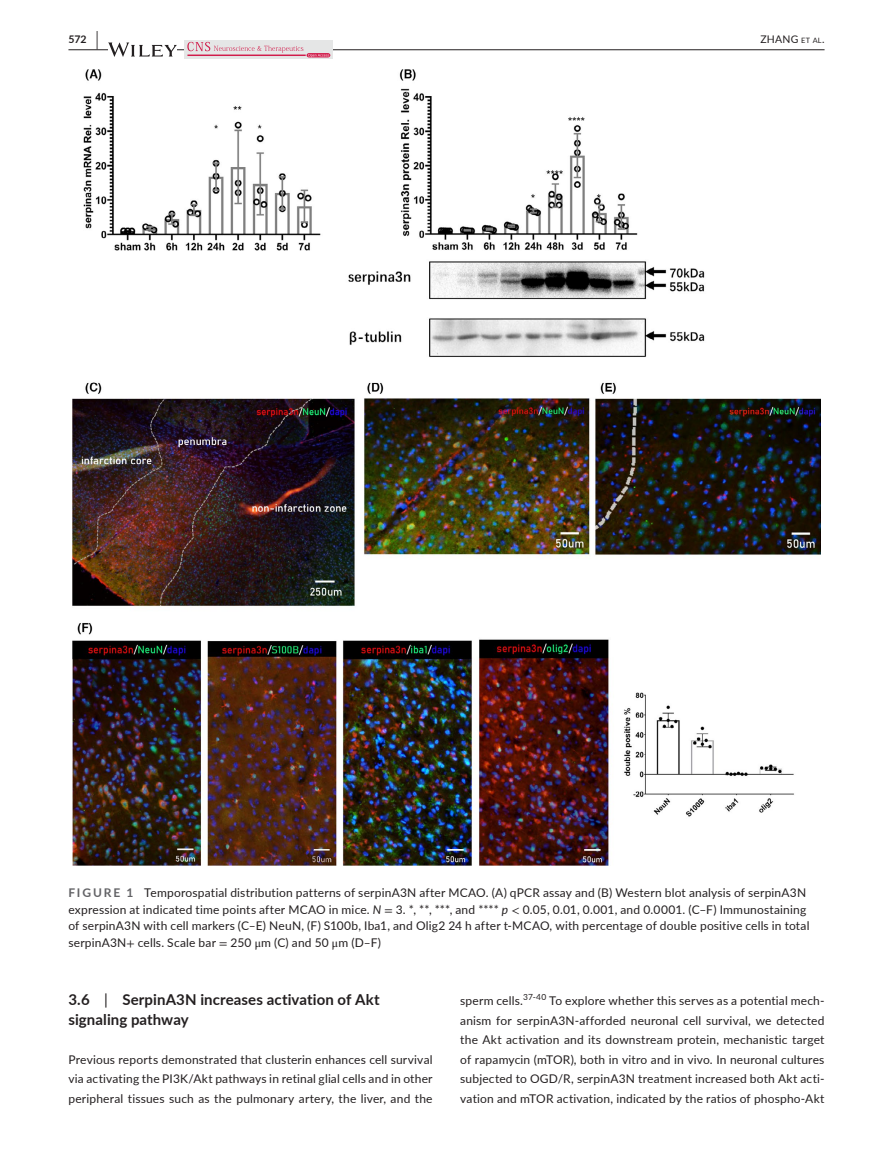
<style>
.page{position:relative;width:893px;height:1174px;background:#fff}
.page>*{position:absolute;margin:0;border:0;box-sizing:border-box;transform-origin:0 0}
.t1{font:700 15px/19.5px "Lato";letter-spacing:.005em;color:#231f20}
.t2{font:12px/19.5px "Lato";letter-spacing:.015em;color:#231f20;text-align:justify}
.t3{font:10.5px "Lato";letter-spacing:.02em;color:#231f20}
.t4{font:700 10.5px "Lato";color:#231f20}
.s1{font-size:19.5px}
.s2{font-size:7.35px}
.s3{font-weight:700;color:#636366}
.s4{font-style:italic}
.s5{font-family:"STIX"}
.s6{font-weight:400}
</style>
<div class="page">
<hr style="left:68px;top:49px;width:756px;height:1px;background:#231f20">
<svg style="left:108px;top:42px;width:69px;height:15px"></svg>
<div style="left:185px;top:40px;width:148px;height:19px;background:#e5e6e6"></div>
<hr style="left:307px;top:53px;width:23px;height:4px;background:#d32955;border-radius:2px">
<svg style="left:187px;top:42px;width:142px;height:15px"></svg>
<img style="left:72px;top:69px;width:749px;height:796px">
<p class="t4" style="left:68px;top:31px;width:31px">572 <span class="s1">|</span></p>
<p class="t3" style="left:761px;top:31px;width:65px">ZHANG <span class="s2">et al</span>.</p>
<p class="t2" style="left:68px;top:884px;width:743px;line-height:16.5px;text-align:left"><span class="s3">FIGURE 1</span> Temporospatial distribution patterns of serpinA3N after MCAO. (A) qPCR assay and (B) Western blot analysis of serpinA3N expression at indicated time points after MCAO in mice. <span class="s4">N</span> <span class="s5">=</span> 3. *, **, ***, and **** <span class="s4">p</span> <span class="s5">&lt;</span> 0.05, 0.01, 0.001, and 0.0001. (C–F) Immunostaining of serpinA3N with cell markers (C–E) NeuN, (F) S100b, Iba1, and Olig2 24 h after t-MCAO, with percentage of double positive cells in total serpinA3N<span class="s5">+</span> cells. Scale bar <span class="s5">=</span> 250 <span class="s5">μ</span>m (C) and 50 <span class="s5">μ</span>m (D–F)</p>
<p class="t1" style="left:68px;top:989px;width:313px">3.6 <span class="s6">|</span> SerpinA3N increases activation of Akt signaling pathway</p>
<p class="t2" style="left:68px;top:1049px;width:366px">Previous reports demonstrated that clusterin enhances cell survival via activating the PI3K/Akt pathways in retinal glial cells and in other peripheral tissues such as the pulmonary artery, the liver, and the</p>
<p class="t2" style="left:460px;top:990px;width:366px">sperm cells.<sup>37-40</sup> To explore whether this serves as a potential mech&shy;anism for serpinA3N-afforded neuronal cell survival, we detected the Akt activation and its downstream protein, mechanistic target of rapamycin (mTOR), both in vitro and in vivo. In neuronal cultures subjected to OGD/R, serpinA3N treatment increased both Akt acti&shy;vation and mTOR activation, indicated by the ratios of phospho-Akt</p>
</div>
